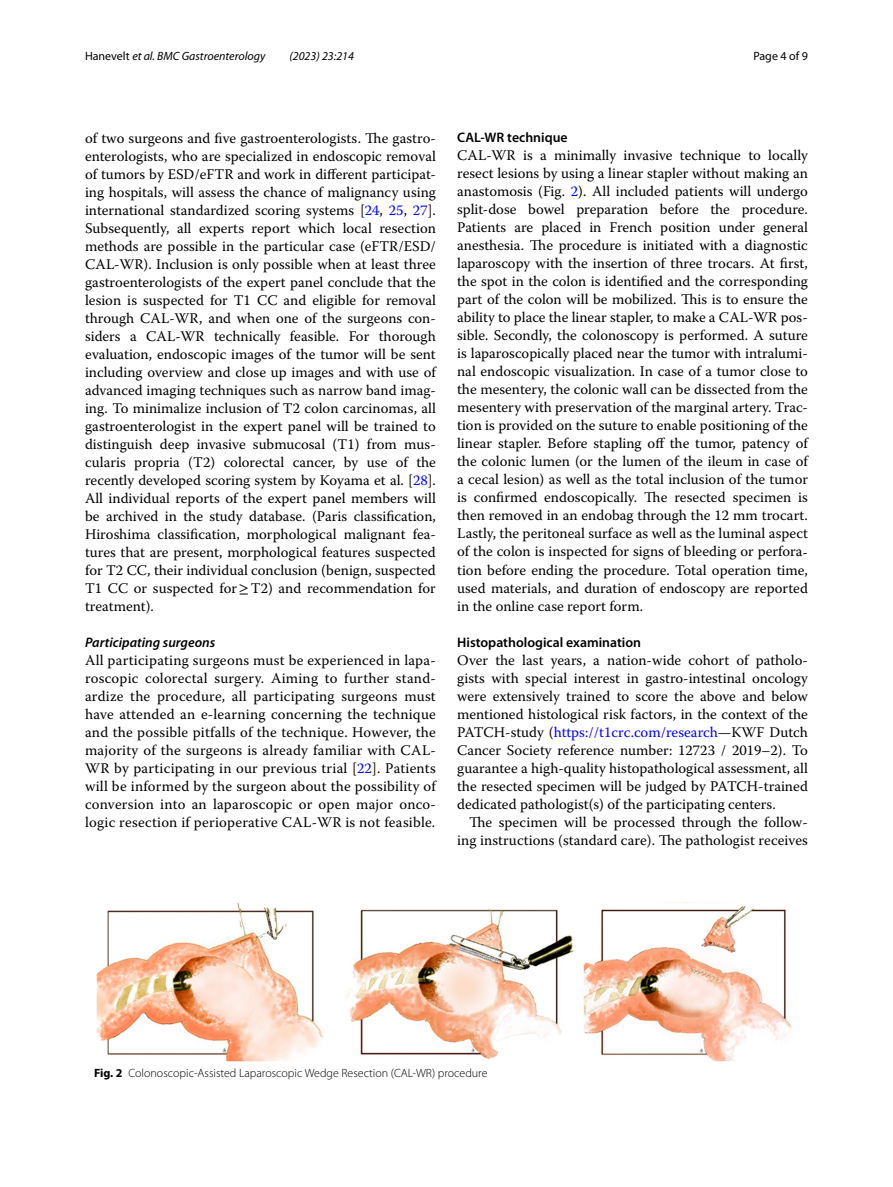
<style>
.page{position:relative;width:893px;height:1187px;background:#fff}
.page>*{position:absolute;margin:0;border:0;box-sizing:border-box;transform-origin:0 0}
.t1{font:14.7px/18px "Warnock Pro";letter-spacing:.005em;color:#000;text-align:justify}
.t2{font:600 13.8px "Myriad Pro";color:#000}
.t3{font:italic 600 13.8px "Myriad Pro";color:#000}
.t4{font:300 12px "Myriad Pro";color:#000}
.t5{font:italic 12px "Myriad Pro";color:#000}
.t6{font:12px "Myriad Pro";color:#000}
.s1{font-style:normal}
.s2{color:#00f}
.s3{font-family:"STIX"}
.s4{font-weight:700}
</style>
<div class="page">
<img style="left:96px;top:902px;width:696px;height:159px">
<p class="t5" style="left:85px;top:48px;width:182px"><span class="s1">Hanevelt</span> et al. BMC Gastroenterology</p>
<p class="t5" style="left:289px;top:48px;width:66px">(2023) 23:214</p>
<p class="t6" style="left:753px;top:48px;width:56px">Page 4 of 9</p>
<p class="t1" style="left:85px;top:128px;width:352px">of two surgeons and five gastroenterologists. The gastro&shy;enterologists, who are specialized in endoscopic removal of tumors by ESD/eFTR and work in different participat&shy;ing hospitals, will assess the chance of malignancy using international standardized scoring systems [<span class="s2">24</span>, <span class="s2">25</span>, <span class="s2">27</span>].<br>Subsequently, all experts report which local resection methods are possible in the particular case (eFTR/ESD/ CAL-WR). Inclusion is only possible when at least three gastroenterologists of the expert panel conclude that the lesion is suspected for T1 CC and eligible for removal through CAL-WR, and when one of the surgeons con&shy;siders a CAL-WR technically feasible. For thorough evaluation, endoscopic images of the tumor will be sent including overview and close up images and with use of advanced imaging techniques such as narrow band imag&shy;ing. To minimalize inclusion of T2 colon carcinomas, all gastroenterologist in the expert panel will be trained to distinguish deep invasive submucosal (T1) from mus&shy;cularis propria (T2) colorectal cancer, by use of the recently developed scoring system by Koyama et al. [<span class="s2">28</span>].<br>All individual reports of the expert panel members will be archived in the study database. (Paris classification, Hiroshima classification, morphological malignant fea&shy;tures that are present, morphological features suspected for T2 CC, their individual conclusion (benign, suspected T1 CC or suspected for<span class="s3">≥</span>T2) and recommendation for treatment).</p>
<p class="t3" style="left:85px;top:633px;width:132px">Participating surgeons</p>
<p class="t1" style="left:85px;top:650px;width:352px">All participating surgeons must be experienced in lapa&shy;roscopic colorectal surgery. Aiming to further stand&shy;ardize the procedure, all participating surgeons must have attended an e-learning concerning the technique and the possible pitfalls of the technique. However, the majority of the surgeons is already familiar with CAL-WR by participating in our previous trial [<span class="s2">22</span>]. Patients will be informed by the surgeon about the possibility of conversion into an laparoscopic or open major onco&shy;logic resection if perioperative CAL-WR is not feasible.</p>
<p class="t2" style="left:457px;top:129px;width:112px">CAL‑WR technique</p>
<p class="t1" style="left:457px;top:146px;width:352px">CAL-WR is a minimally invasive technique to locally resect lesions by using a linear stapler without making an anastomosis (Fig. <span class="s2">2</span>). All included patients will undergo split-dose bowel preparation before the procedure.<br>Patients are placed in French position under general anesthesia. The procedure is initiated with a diagnostic laparoscopy with the insertion of three trocars. At first, the spot in the colon is identified and the corresponding part of the colon will be mobilized. This is to ensure the ability to place the linear stapler, to make a CAL-WR pos&shy;sible. Secondly, the colonoscopy is performed. A suture is laparoscopically placed near the tumor with intralumi&shy;nal endoscopic visualization. In case of a tumor close to the mesentery, the colonic wall can be dissected from the mesentery with preservation of the marginal artery. Trac&shy;tion is provided on the suture to enable positioning of the linear stapler. Before stapling off the tumor, patency of the colonic lumen (or the lumen of the ileum in case of a cecal lesion) as well as the total inclusion of the tumor is confirmed endoscopically. The resected specimen is then removed in an endobag through the 12 mm trocart.<br>Lastly, the peritoneal surface as well as the luminal aspect of the colon is inspected for signs of bleeding or perfora&shy;tion before ending the procedure. Total operation time, used materials, and duration of endoscopy are reported in the online case report form.</p>
<p class="t2" style="left:457px;top:633px;width:185px">Histopathological examination</p>
<p class="t1" style="left:457px;top:650px;width:352px">Over the last years, a nation-wide cohort of patholo&shy;gists with special interest in gastro-intestinal oncology were extensively trained to score the above and below mentioned histological risk factors, in the context of the PATCH-study (<span class="s2">https://t1crc.com/research</span>—KWF Dutch Cancer Society reference number: 12723 / 2019–2). To guarantee a high-quality histopathological assessment, all the resected specimen will be judged by PATCH-trained dedicated pathologist(s) of the participating centers.</p>
<p class="t1" style="left:457px;top:812px;width:352px;text-align:right">The specimen will be processed through the follow&shy;ing instructions (standard care). The pathologist receives</p>
<p class="t4" style="left:94px;top:1066px;width:395px"><span class="s4">Fig. 2</span> Colonoscopic-Assisted Laparoscopic Wedge Resection (CAL-WR) procedure</p>
</div>
